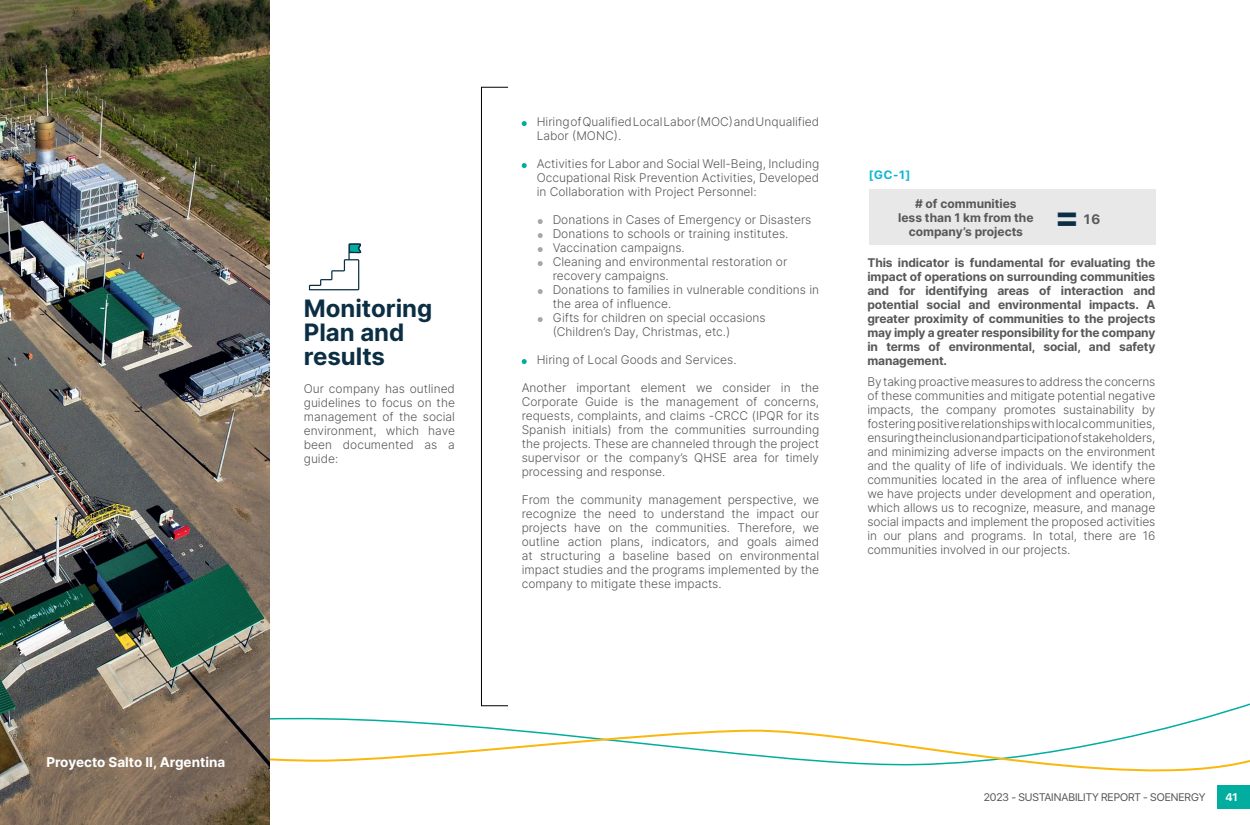
<style>
.page{position:relative;width:1250px;height:825px;background:#fff}
.page>*{position:absolute;margin:0;border:0;box-sizing:border-box;transform-origin:0 0}
.t1{font:700 36.95px "Inter";color:#0b2e43}
.t2{font:700 24px/24px "Inter";color:#0b2e43}
.gri{font:700 13.6px "SF Pro Display";color:#57585a}
.pie_de_foto_blanco{font:700 13.5px "Inter";color:#fff}
.texto_general{font:300 12px/14px "Inter";color:#57585a;text-align:justify}
.texto_bullets{font:300 12px/14px "Inter";color:#57585a}
.texto_general-2{font:700 12px/14px "Inter";letter-spacing:-.01em;color:#57585a;text-align:center}
.gri-2{font:700 12px "SF Pro Display";color:#0ab5d1}
.t3{font:11px "SF Pro Display";color:#595959}
.t4{font:700 11px "SF Pro Display";color:#fff}
</style>
<div class="page">
<div style="left:1217px;top:785px;width:33px;height:24px;background:#00ad9e"></div>
<svg style="left:270px;top:703px;width:980px;height:24px"></svg>
<svg style="left:270px;top:727px;width:980px;height:45px"></svg>
<div style="left:481px;top:87px;width:27px;height:619px;border:1px solid #000"></div>
<svg style="left:309px;top:243px;width:52px;height:47px"></svg>
<svg style="left:522px;top:121px;width:5px;height:5px"></svg>
<svg style="left:522px;top:163px;width:5px;height:5px"></svg>
<svg style="left:538px;top:219px;width:5px;height:5px"></svg>
<svg style="left:538px;top:233px;width:5px;height:5px"></svg>
<svg style="left:538px;top:247px;width:5px;height:5px"></svg>
<svg style="left:538px;top:261px;width:5px;height:5px"></svg>
<svg style="left:538px;top:289px;width:5px;height:5px"></svg>
<svg style="left:538px;top:317px;width:5px;height:5px"></svg>
<svg style="left:522px;top:359px;width:5px;height:5px"></svg>
<div style="left:869px;top:189px;width:286px;height:56px;background:#e8e8e8"></div>
<img style="left:0;top:0;width:270px;height:825px">
<p class="pie_de_foto_blanco" style="left:46px;top:752px;width:180px">Proyecto Salto II, Argentina</p>
<p class="t2" style="left:304px;top:296px;width:130px">Monitoring<br>Plan and results</p>
<p class="texto_general" style="left:304px;top:382px;width:153px">Our company has outlined guidelines to focus on the management of the social environment, which have been documented as a guide:</p>
<p class="texto_bullets" style="left:537px;top:115px;width:284px">Hiring of Qualified Local Labor (MOC) and Unqualified<br>Labor (MONC).</p>
<p class="texto_bullets" style="left:537px;top:157px;width:284px;text-align:justify">Activities for Labor and Social Well-Being, Including Occupational Risk Prevention Activities, Developed in Collaboration with Project Personnel:</p>
<p class="texto_bullets" style="left:553px;top:213px;width:260px">Donations in Cases of Emergency or Disasters</p>
<p class="texto_bullets" style="left:553px;top:227px;width:237px">Donations to schools or training institutes.</p>
<p class="texto_bullets" style="left:553px;top:241px;width:134px">Vaccination campaigns.</p>
<p class="texto_bullets" style="left:553px;top:255px;width:236px">Cleaning and environmental restoration or recovery campaigns.</p>
<p class="texto_bullets" style="left:553px;top:283px;width:268px">Donations to families in vulnerable conditions in the area of influence.</p>
<p class="texto_bullets" style="left:553px;top:311px;width:214px">Gifts for children on special occasions (Children’s Day, Christmas, etc.)</p>
<p class="texto_bullets" style="left:537px;top:353px;width:201px">Hiring of Local Goods and Services.</p>
<p class="texto_general" style="left:522px;top:381px;width:299px">Another important element we consider in the Corporate Guide is the management of concerns, requests, complaints, and claims -CRCC (IPQR for its Spanish initials) from the communities surrounding the projects. These are channeled through the project supervisor or the company’s QHSE area for timely processing and response.</p>
<p class="texto_general" style="left:522px;top:493px;width:299px">From the community management perspective, we recognize the need to understand the impact our projects have on the communities. Therefore, we outline action plans, indicators, and goals aimed at structuring a baseline based on environmental impact studies and the programs implemented by the company to mitigate these impacts.</p>
<p class="gri-2" style="left:869px;top:168px;width:43px">[GC-1]</p>
<p class="texto_general-2" style="left:915px;top:196px;width:103px"># of communities</p>
<p class="texto_general-2" style="left:898px;top:210px;width:137px">less than 1 km from the company’s projects</p>
<p class="texto_general-2" style="left:867px;top:255px;width:289px;text-align:justify">This indicator is fundamental for evaluating the impact of operations on surrounding communities and for identifying areas of interaction and potential social and environmental impacts. A greater proximity of communities to the projects may imply a greater responsibility for the company in terms of environmental, social, and safety management.</p>
<p class="texto_general" style="left:867px;top:374px;width:289px">By taking proactive measures to address the concerns of these communities and mitigate potential negative impacts, the company promotes sustainability by fostering positive relationships with local communities, ensuring the inclusion and participation of stakeholders, and minimizing adverse impacts on the environment and the quality of life of individuals. We identify the communities located in the area of influence where we have projects under development and operation, which allows us to recognize, measure, and manage social impacts and implement the proposed activities in our plans and programs. In total, there are 16 communities involved in our projects.</p>
<p class="t1" style="left:1055px;top:189px;width:27px">=</p>
<p class="gri" style="left:1084px;top:212px;width:18px">16</p>
<p class="t3" style="left:984px;top:789px;width:223px">2023 - SUSTAINABILITY REPORT - SOENERGY</p>
<p class="t4" style="left:1226px;top:791px;width:14px">41</p>
</div>
